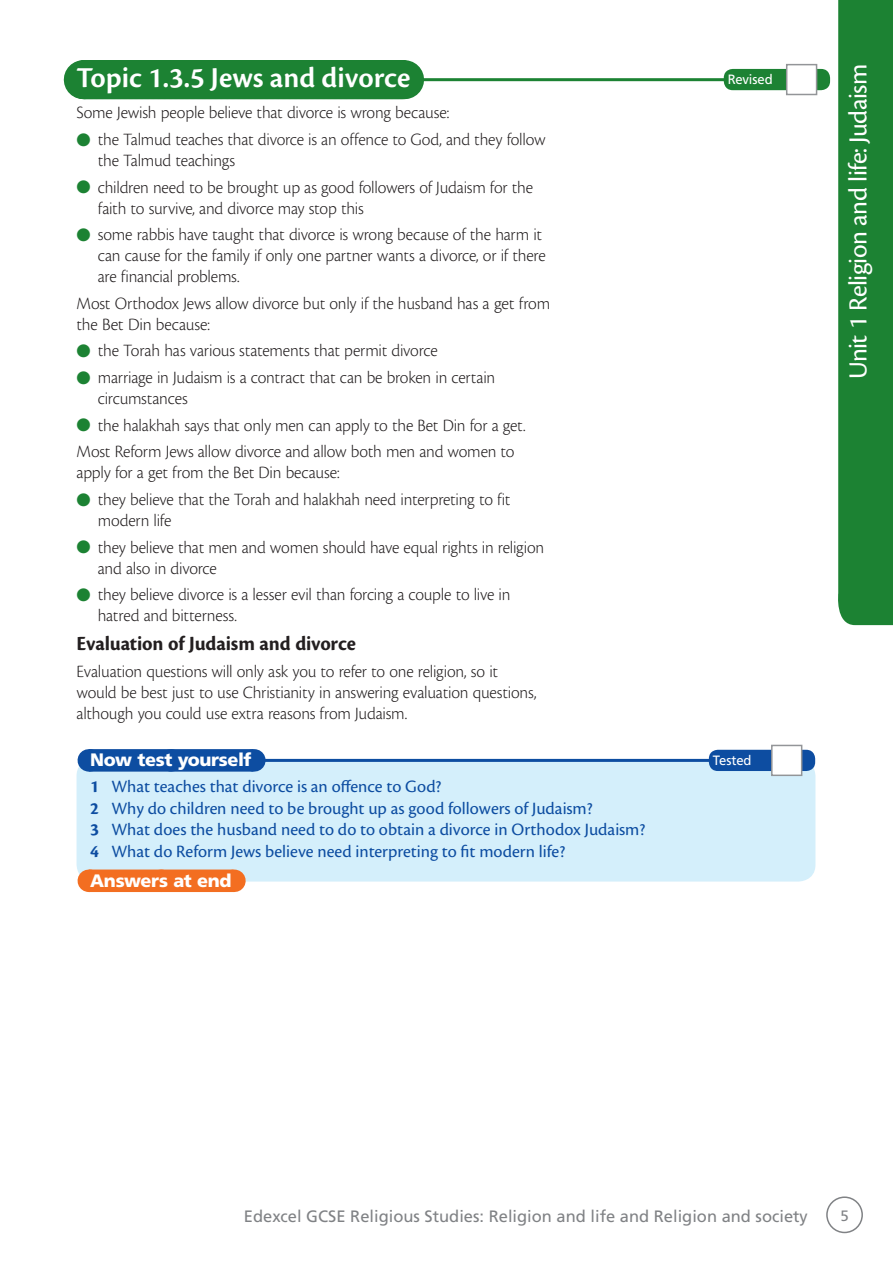
<style>
.page{position:relative;width:893px;height:1263px;background:#fff}
.page>*{position:absolute;margin:0;border:0;box-sizing:border-box;transform-origin:0 0}
.t1{font:600 30px "Cronos Pro";color:#fff}
.t2{font:27px "Cronos Pro";letter-spacing:-.02em;color:#fff}
.t3{font:700 21px "Cronos Pro";letter-spacing:-.01em;color:#231f20}
.t4{font:300 18px/21px "Cronos Pro";letter-spacing:-.01em;color:#231f20}
.t5{font:18px/21.6px "Cronos Pro";color:#0d4da1}
.t6{font:900 18px "Frutiger";letter-spacing:-.025em;color:#fff}
.t7{font:900 18px "Frutiger LT Std";letter-spacing:-.02em;color:#fff}
.t8{font:16.5px "Frutiger";color:#808285}
.t9{font:15px "Frutiger";color:#808285}
.t10{font:13.5px "Frutiger";letter-spacing:-.01em;color:#fff}
.s1{color:#1c8233}
.s2{font-weight:700}
</style>
<div class="page">
<div style="left:826px;top:1196px;width:37px;height:37px;border:2px solid #808285;border-radius:50%"></div>
<div style="left:84px;top:60px;width:319px;height:39px;background:#1c8233"></div>
<hr style="left:83px;top:60px;width:1px;height:39px;background:#1c8233">
<hr style="left:404px;top:60px;width:1px;height:39px;background:#1c8233">
<hr style="left:77px;top:78px;width:686px;height:3px;background:#1c8233">
<div style="left:724px;top:69px;width:106px;height:21px;background:#1c8233;border-radius:9px"></div>
<div style="left:786px;top:64px;width:31px;height:31px;background:#fff;border:2px solid #939598"></div>
<div style="left:77px;top:759px;width:738px;height:122px;background:#d4effb;border-radius:17px"></div>
<div style="left:89px;top:749px;width:164px;height:23px;background:#0d4da1"></div>
<svg style="left:171px;top:749px;width:41px;height:23px"></svg>
<svg style="left:253px;top:749px;width:1px;height:23px"></svg>
<div style="left:89px;top:869px;width:144px;height:23px;background:#f36e21"></div>
<svg style="left:161px;top:869px;width:36px;height:1px"></svg>
<svg style="left:233px;top:869px;width:1px;height:23px"></svg>
<hr style="left:263px;top:759px;width:448px;height:3px;background:#0d4da1">
<div style="left:709px;top:750px;width:106px;height:21px;background:#0d4da1;border-radius:9px"></div>
<div style="left:771px;top:745px;width:31px;height:31px;background:#fff;border:2px solid #939598"></div>
<div style="left:838px;top:0;width:55px;height:625px;background:#1c8233"></div>
<h1 class="t1" style="left:77px;top:61px;width:335px">Topic 1.3.5 Jews and divorce</h1>
<p class="t4" style="left:77px;top:102px;width:374px">Some Jewish people believe that divorce is wrong because:</p>
<p class="t4" style="left:98px;top:129px;width:449px;text-indent:-21px"><span class="s1">●</span> the Talmud teaches that divorce is an offence to God, and they follow the Talmud teachings</p>
<p class="t4" style="left:98px;top:176px;width:437px;text-indent:-21px"><span class="s1">●</span> children need to be brought up as good followers of Judaism for the faith to survive, and divorce may stop this</p>
<p class="t4" style="left:98px;top:224px;width:449px;text-indent:-21px"><span class="s1">●</span> some rabbis have taught that divorce is wrong because of the harm it can cause for the family if only one partner wants a divorce, or if there are financial problems.</p>
<p class="t4" style="left:77px;top:293px;width:475px">Most Orthodox Jews allow divorce but only if the husband has a get from the Bet Din because:</p>
<p class="t4" style="left:77px;top:340px;width:363px"><span class="s1">●</span> the Torah has various statements that permit divorce</p>
<p class="t4" style="left:98px;top:367px;width:399px;text-indent:-21px"><span class="s1">●</span> marriage in Judaism is a contract that can be broken in certain circumstances</p>
<p class="t4" style="left:77px;top:412px;width:451px;line-height:26.5px"><span class="s1">●</span> the halakhah says that only men can apply to the Bet Din for a get.<br>Most Reform Jews allow divorce and allow both men and women to</p>
<p class="t4" style="left:77px;top:462px;width:265px">apply for a get from the Bet Din because:</p>
<p class="t4" style="left:98px;top:489px;width:414px;text-indent:-21px"><span class="s1">●</span> they believe that the Torah and halakhah need interpreting to fit modern life</p>
<p class="t4" style="left:98px;top:536px;width:448px;text-indent:-21px"><span class="s1">●</span> they believe that men and women should have equal rights in religion and also in divorce</p>
<p class="t4" style="left:98px;top:584px;width:414px;text-indent:-21px"><span class="s1">●</span> they believe divorce is a lesser evil than forcing a couple to live in hatred and bitterness.</p>
<p class="t3" style="left:77px;top:631px;width:281px">Evaluation of Judaism and divorce</p>
<p class="t4" style="left:77px;top:661px;width:461px">Evaluation questions will only ask you to refer to one religion, so it would be best just to use Christianity in answering evaluation questions, although you could use extra reasons from Judaism.</p>
<p class="t6" style="left:90px;top:749px;width:163px">Now test yourself</p>
<p class="t5" style="left:90px;top:776px;width:557px"><span class="s2">1</span> What teaches that divorce is an offence to God?<br><span class="s2">2</span> Why do children need to be brought up as good followers of Judaism?<br><span class="s2">3</span> What does the husband need to do to obtain a divorce in Orthodox Judaism?<br><span class="s2">4</span> What do Reform Jews believe need interpreting to fit modern life?</p>
<p class="t7" style="left:90px;top:870px;width:143px">Answers at end</p>
<p class="t10" style="left:728px;top:72px;width:46px">Revised</p>
<p class="t10" style="left:713px;top:752px;width:40px">Tested</p>
<h2 class="t2" style="left:843px;top:379px;width:317px;rotate:-90deg">Unit 1 Religion and life: Judaism</h2>
<p class="t8" style="left:244px;top:1206px;width:565px">Edexcel GCSE Religious Studies: Religion and life and Religion and society</p>
<p class="t9" style="left:840px;top:1207px;width:10px">5</p>
</div>
